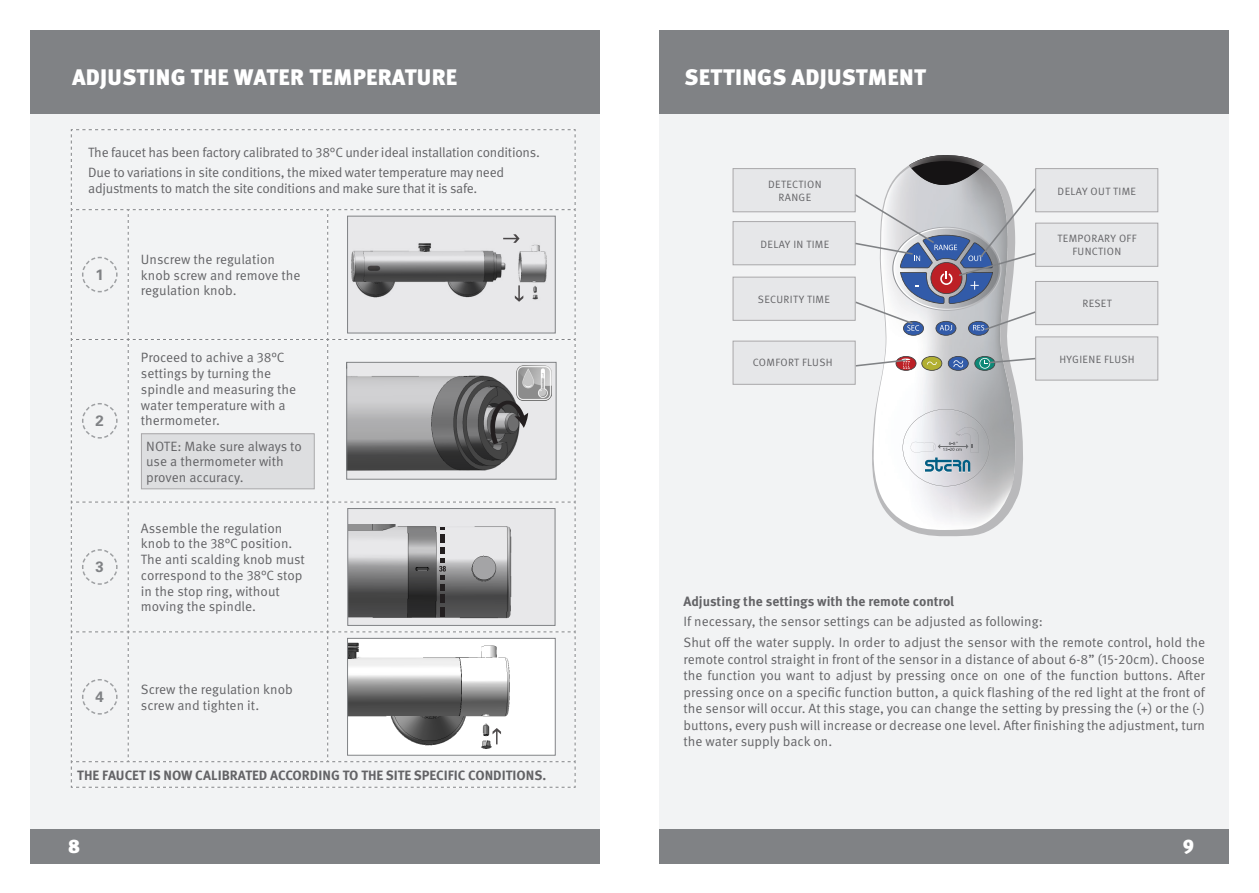
<style>
.page{position:relative;width:1259px;height:893px;background:#fff}
.page>*{position:absolute;margin:0;border:0;box-sizing:border-box;transform-origin:0 0}
.t1{font:900 22.5px "Meta Pro";letter-spacing:.01em;color:#fff}
.t2{font:900 19.5px "Meta Pro";color:#fff}
.t3{font:700 15px "Univers";color:#808285}
.t4{font:13.5px/15.8px "Meta Pro Norm";letter-spacing:-.005em;color:#636366}
.t5{font:700 13.5px "Meta Pro";color:#636366}
.t6{font:10.65px/12.8px "Meta Pro Norm";letter-spacing:.035em;color:#636366}
</style>
<div class="page">
<div style="left:659px;top:104px;width:570px;height:742px;background:#f2f3f4"></div>
<div style="left:30px;top:104px;width:570px;height:742px;background:#f2f3f4"></div>
<div style="left:30px;top:30px;width:570px;height:83px;background:#808285"></div>
<div style="left:659px;top:30px;width:570px;height:83px;background:#808285"></div>
<div style="left:30px;top:829px;width:570px;height:34px;background:#808285"></div>
<div style="left:659px;top:829px;width:570px;height:34px;background:#808285"></div>
<svg style="left:71px;top:129px;width:505px;height:659px"></svg>
<svg style="left:909px;top:389px;width:114px;height:148px"></svg>
<img style="left:872px;top:336px;width:144px;height:194px">
<svg style="left:902px;top:409px;width:87px;height:77px"></svg>
<svg style="left:948px;top:356px;width:20px;height:15px"></svg>
<svg style="left:855px;top:356px;width:87px;height:15px"></svg>
<svg style="left:974px;top:356px;width:61px;height:15px"></svg>
<div style="left:732px;top:168px;width:123px;height:44px;background:#e6e7e9;border:1px solid #a9a8aa"></div>
<div style="left:732px;top:221px;width:123px;height:44px;background:#e6e7e9;border:1px solid #a9a8aa"></div>
<div style="left:1035px;top:168px;width:123px;height:44px;background:#e6e7e9;border:1px solid #a9a8aa"></div>
<div style="left:1035px;top:223px;width:123px;height:44px;background:#e6e7e9;border:1px solid #a9a8aa"></div>
<div style="left:1035px;top:281px;width:123px;height:44px;background:#e6e7e9;border:1px solid #a9a8aa"></div>
<div style="left:1035px;top:336px;width:123px;height:44px;background:#e6e7e9;border:1px solid #a9a8aa"></div>
<div style="left:732px;top:277px;width:123px;height:44px;background:#e6e7e9;border:1px solid #a9a8aa"></div>
<div style="left:732px;top:341px;width:123px;height:44px;background:#e6e7e9;border:1px solid #a9a8aa"></div>
<svg style="left:852px;top:155px;width:186px;height:181px"></svg>
<h1 class="t1" style="left:72px;top:59px;width:27px">ADJUS</h1>
<h1 class="t1" style="left:136px;top:59px;width:295px">TING THE WATER TEMPERATURE</h1>
<h1 class="t1" style="left:684px;top:59px;width:229px">SETTINGS ADJUSTM ENT</h1>
<p class="t4" style="left:88px;top:141px;width:453px;line-height:20px">The faucet has been factory calibrated to 38°C under ideal installation conditions.<br>Due to variations in site conditions, the mixed water temperature may need</p>
<p class="t4" style="left:88px;top:179px;width:391px">adjustments to match the site conditions and make sure that it is safe.</p>
<p class="t3" style="left:95px;top:266px;width:10px">1</p>
<p class="t3" style="left:95px;top:412px;width:10px">2</p>
<p class="t4" style="left:141px;top:250px;width:161px">Unscrew the regulation knob screw and remove the regulation knob.</p>
<p class="t4" style="left:141px;top:349px;width:157px">Proceed to achive a 38°C settings by turning the spindle and measuring the water temperature with a thermometer.</p>
<p class="t4" style="left:146px;top:437px;width:157px">Note : Make sure always to use a thermometer with proven accuracy.</p>
<p class="t6" style="left:778px;top:177px;width:14px;text-indent:-10px">Detection<br>Range</p>
<p class="t6" style="left:760px;top:237px;width:70px">DELAY IN TIME</p>
<p class="t6" style="left:758px;top:292px;width:56px">SECURITY time</p>
<p class="t6" style="left:753px;top:356px;width:14px">Comfort</p>
<p class="t6" style="left:802px;top:356px;width:7px">flush</p>
<p class="t6" style="left:1057px;top:184px;width:14px">Delay</p>
<p class="t6" style="left:1090px;top:184px;width:8px">out</p>
<p class="t6" style="left:1113px;top:184px;width:7px">time</p>
<p class="t6" style="left:1057px;top:231px;width:13px">Temporary</p>
<p class="t6" style="left:1119px;top:231px;width:14px">Off</p>
<p class="t6" style="left:1072px;top:244px;width:7px">function</p>
<p class="t6" style="left:1082px;top:297px;width:13px">Reset</p>
<p class="t6" style="left:1059px;top:352px;width:14px">Hygiene</p>
<p class="t6" style="left:1104px;top:352px;width:7px">flush</p>
<p class="t3" style="left:95px;top:558px;width:10px">3</p>
<p class="t4" style="left:141px;top:519px;width:165px">Assemble the regulation knob to the 38°C position.<br>The anti scalding knob must correspond to the 38°C stop in the stop ring, without moving the spindle.</p>
<p class="t3" style="left:95px;top:688px;width:10px">4</p>
<p class="t4" style="left:141px;top:681px;width:153px">Screw the regulation knob screw and tighten it.</p>
<p class="t5" style="left:77px;top:764px;width:233px">THE FAUCET IS NOW CALIBRATED ACCORDIN</p>
<p class="t5" style="left:331px;top:764px;width:106px">G TO THE SITE SPECIFIC</p>
<p class="t5" style="left:468px;top:764px;width:80px">CONDITIONS.</p>
<p class="t5" style="left:683px;top:590px;width:272px">ADJUSTING THE SETTINGS WITH THE REMOTE CONTROL</p>
<p class="t4" style="left:683px;top:610px;width:523px;line-height:20.7px">If necessary, the sensor settings can be adjusted as following:<br>Shut off the water supply. In order to adjust the sensor with the remote control, hold the</p>
<p class="t4" style="left:683px;top:650px;width:523px;line-height:16.5px;text-align:justify">remote control straight in front of the sensor in a distance of about 6-8” (15-20cm). Choose the function you want to adjust by pressing once on one of the function buttons. After pressing once on a specific function button, a quick flashing of the red light at the front of the sensor will occur. At this stage, you can change the setting by pressing the (+) or the (-) buttons, every push will increase or decrease one level. After finishing the adjustment, turn the water supply back on.</p>
<h2 class="t2" style="left:68px;top:831px;width:13px">8</h2>
<h2 class="t2" style="left:1182px;top:831px;width:13px">9</h2>
</div>
